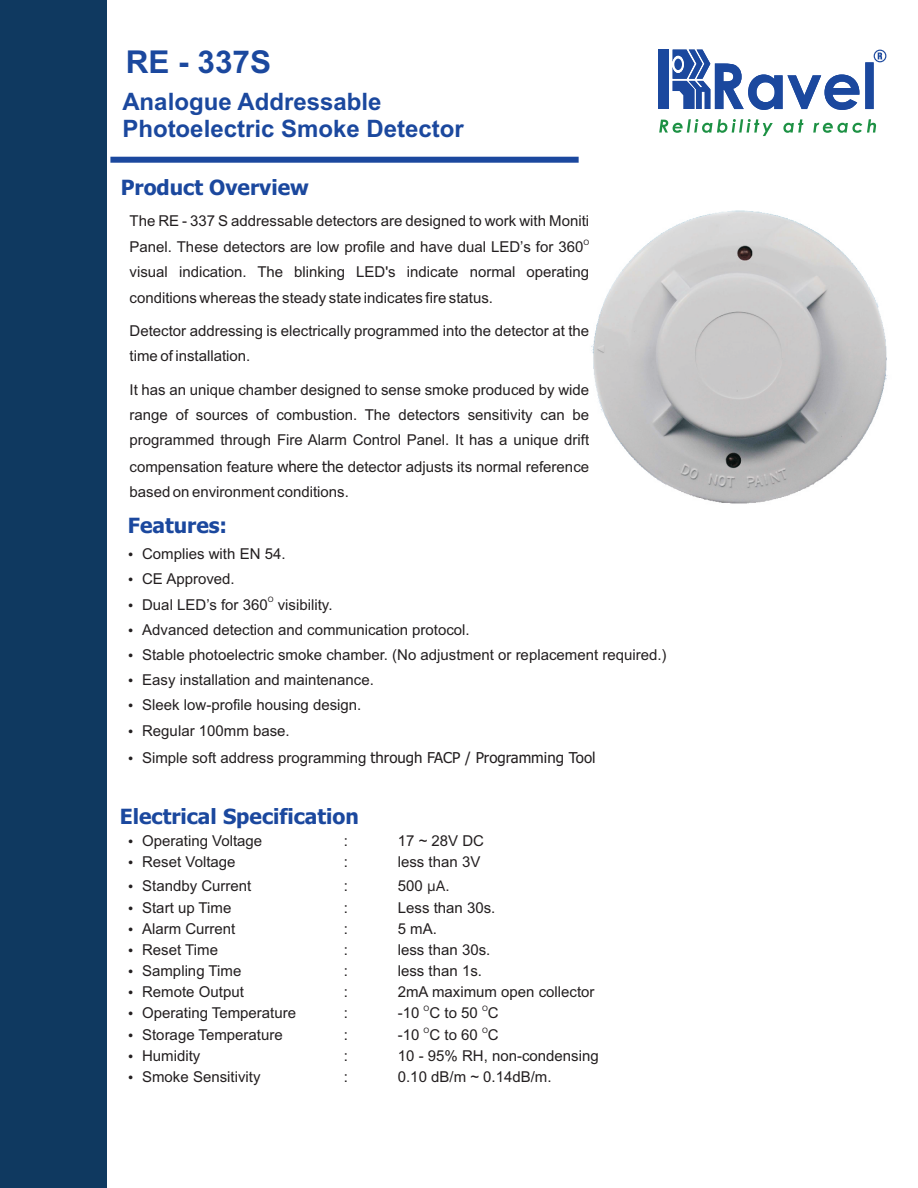
<style>
.page{position:relative;width:918px;height:1188px;background:#fff}
.page>*{position:absolute;margin:0;border:0;box-sizing:border-box;transform-origin:0 0}
.t1{font:700 31.5px "Arial";color:#1b489e}
.t2{font:700 24px/26.8px "Arial";color:#1b489e}
.t3{font:700 21px "Tahoma";color:#1b489e}
.t4{font:15px/25.2px "Arial";color:#231f20}
.t5{font:7.5px "Arial";color:#231f20}
.s1{font-family:"Tahoma"}
.s2{font-family:"Ebrima"}
</style>
<div class="page">
<div style="left:659px;top:50px;width:10px;height:59px;background:#1b489e"></div>
<svg style="left:659px;top:119px;width:217px;height:17px"></svg>
<svg style="left:874px;top:50px;width:12px;height:12px"></svg>
<svg style="left:875px;top:51px;width:10px;height:10px"></svg>
<svg style="left:673px;top:50px;width:209px;height:60px"></svg>
<div style="left:110px;top:157px;width:469px;height:6px;background:#1b489e"></div>
<div style="left:0;top:0;width:106px;height:1188px;background:#0f3960"></div>
<img style="left:591px;top:210px;width:297px;height:294px">
<h1 class="t1" style="left:126px;top:50px;width:147px">RE - 337S</h1>
<h2 class="t2" style="left:122px;top:90px;width:343px">Analogue Addressable<br>Photoelectric Smoke Detector</h2>
<h3 class="t3" style="left:121px;top:179px;width:190px">Product Overview</h3>
<p class="t4" style="left:130px;top:210px;width:461px">The RE - 337 S addressable detectors are designed to work with Moniti</p>
<p class="t5" style="left:583px;top:239px;width:7px">O</p>
<p class="t4" style="left:130px;top:236px;width:455px">Panel. These detectors are low profile and have dual LED’s for 360 visual indication. The<br>conditions whereas the steady state indicates fire status.</p>
<p class="t4" style="left:130px;top:320px;width:461px">Detector addressing is electrically programmed into the detector at the time of installation.</p>
<p class="t4" style="left:130px;top:378px;width:461px;text-align:justify">It has an unique chamber designed to sense smoke produced by wide range of sources of combustion. The detectors sensitivity can be programmed through Fire Alarm Control Panel. It has a unique drift</p>
<p class="t4" style="left:130px;top:456px;width:461px">compensation feature <span class="s1">where the</span> detector adjusts its normal reference based on environment conditions.</p>
<p class="t4" style="left:294px;top:261px;width:296px">blinking LED's indicate normal operating</p>
<h3 class="t3" style="left:128px;top:517px;width:101px">Features:</h3>
<p class="t4" style="left:142px;top:542px;width:145px">Complies with EN 54.</p>
<p class="t4" style="left:142px;top:567px;width:94px">CE Approved.</p>
<p class="t5" style="left:268px;top:597px;width:7px">O</p>
<p class="t4" style="left:142px;top:593px;width:526px">Dual LED’s for 360 visibility.<br>Advanced detection and communication protocol.<br>Stable photoelectric smoke chamber. (No adjustment or replacement required.)<br>Easy installation and maintenance.<br>Sleek low-profile housing design.<br>Regular 100mm base.</p>
<p class="t4" style="left:142px;top:746px;width:455px">Simple soft address programming <span class="s1">through FACP / Programming Tool</span></p>
<h3 class="t3" style="left:120px;top:808px;width:241px">Electrical Specification</h3>
<p class="t4" style="left:142px;top:829px;width:122px">Operating Voltage</p>
<p class="t4" style="left:344px;top:829px;width:6px">:</p>
<p class="t4" style="left:398px;top:829px;width:88px">17 ~ 28V DC</p>
<p class="t4" style="left:142px;top:850px;width:95px">Reset Voltage</p>
<p class="t4" style="left:344px;top:850px;width:6px">:</p>
<p class="t4" style="left:398px;top:850px;width:84px">less than 3V</p>
<p class="t4" style="left:142px;top:875px;width:111px">Standby Current</p>
<p class="t4" style="left:344px;top:875px;width:6px">:</p>
<p class="t4" style="left:398px;top:875px;width:53px">500 <span class="s2">µA</span>.</p>
<p class="t4" style="left:142px;top:896px;width:91px">Start up Time</p>
<p class="t4" style="left:344px;top:896px;width:6px">:</p>
<p class="t4" style="left:398px;top:896px;width:99px">Less than 30s.</p>
<p class="t4" style="left:142px;top:917px;width:95px">Alarm Current</p>
<p class="t4" style="left:344px;top:917px;width:6px">:</p>
<p class="t4" style="left:398px;top:917px;width:41px">5 mA.</p>
<p class="t4" style="left:142px;top:938px;width:77px">Reset Time</p>
<p class="t4" style="left:344px;top:938px;width:6px">:</p>
<p class="t4" style="left:398px;top:938px;width:94px">less than 30s.</p>
<p class="t4" style="left:142px;top:959px;width:101px">Sampling Time</p>
<p class="t4" style="left:344px;top:959px;width:6px">:</p>
<p class="t4" style="left:398px;top:959px;width:86px">less than 1s.</p>
<p class="t4" style="left:142px;top:980px;width:103px">Remote Output</p>
<p class="t4" style="left:344px;top:980px;width:6px">:</p>
<p class="t4" style="left:398px;top:980px;width:198px">2mA maximum open collector</p>
<p class="t5" style="left:424px;top:1005px;width:7px">O</p>
<p class="t5" style="left:482px;top:1005px;width:7px">O</p>
<p class="t4" style="left:142px;top:1002px;width:155px">Operating Temperature</p>
<p class="t4" style="left:344px;top:1002px;width:6px">:</p>
<p class="t4" style="left:398px;top:1002px;width:102px">-10 C to 50 C</p>
<p class="t5" style="left:424px;top:1027px;width:7px">O</p>
<p class="t5" style="left:482px;top:1027px;width:7px">O</p>
<p class="t4" style="left:142px;top:1024px;width:142px">Storage Temperature</p>
<p class="t4" style="left:344px;top:1024px;width:6px">:</p>
<p class="t4" style="left:398px;top:1024px;width:102px">-10 C to 60 C</p>
<p class="t4" style="left:142px;top:1045px;width:60px">Humidity</p>
<p class="t4" style="left:344px;top:1045px;width:6px">:</p>
<p class="t4" style="left:398px;top:1045px;width:202px">10 - 95% RH, non-condensing</p>
<p class="t4" style="left:142px;top:1066px;width:120px">Smoke Sensitivity</p>
<p class="t4" style="left:344px;top:1066px;width:6px">:</p>
<p class="t4" style="left:398px;top:1066px;width:155px">0.10 dB/m ~ 0.14dB/m.</p>
</div>
